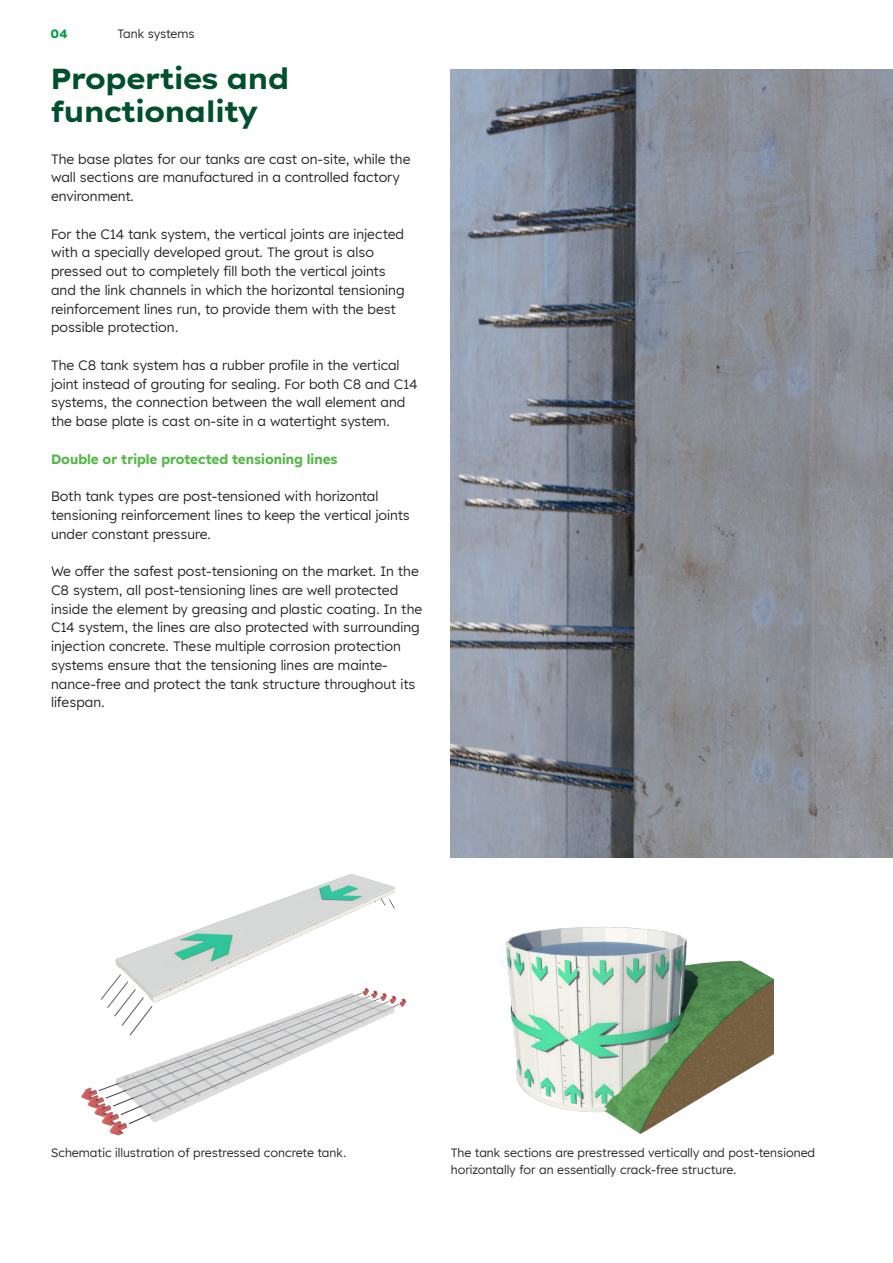
<style>
.page{position:relative;width:893px;height:1263px;background:#fff}
.page>*{position:absolute;margin:0;border:0;box-sizing:border-box;transform-origin:0 0}
.t1{font:700 28.8px/33.2px "Lexend Exa HM";color:#004f2f}
.t2{font:13.5px/18.8px "Lexend HM";color:#231f20}
.t3{font:700 13.5px "Lexend HM";color:#55b94a}
.t4{font:12px/16.5px "Lexend HM";color:#231f20}
.t5{font:12px "Lexend HM";letter-spacing:-.02em;color:#231f20}
.t6{font:700 12px "Lexend HM";color:#009d48}
</style>
<div class="page">
<img style="left:81px;top:1036px;width:261px;height:100px">
<img style="left:100px;top:874px;width:307px;height:162px">
<img style="left:505px;top:927px;width:269px;height:207px">
<img style="left:451px;top:70px;width:442px;height:787px">
<p class="t6" style="left:51px;top:24px;width:18px">04</p>
<p class="t5" style="left:118px;top:25px;width:79px">Tank systems</p>
<h1 class="t1" style="left:51px;top:60px;width:240px">Properties and functionality</h1>
<p class="t2" style="left:51px;top:149px;width:361px">The base plates for our tanks are cast on-site, while the wall sections are manufactured in a controlled factory environment.</p>
<p class="t2" style="left:51px;top:224px;width:355px">For the C14 tank system, the vertical joints are injected with a specially developed grout. The grout is also pressed out to completely fill both the vertical joints and the link channels in which the horizontal tensioning reinforcement lines run, to provide them with the best possible protection.</p>
<p class="t2" style="left:51px;top:355px;width:368px">The C8 tank system has a rubber profile in the vertical joint instead of grouting for sealing. For both C8 and C14 systems, the connection between the wall element and the base plate is cast on-site in a watertight system.</p>
<p class="t3" style="left:51px;top:448px;width:288px">Double or triple protected tensioning lines</p>
<p class="t2" style="left:51px;top:486px;width:360px">Both tank types are post-tensioned with horizontal tensioning reinforcement lines to keep the vertical joints under constant pressure.</p>
<p class="t2" style="left:51px;top:561px;width:373px">We offer the safest post-tensioning on the market. In the C8 system, all post-tensioning lines are well protected inside the element by greasing and plastic coating. In the C14 system, the lines are also protected with surrounding injection concrete. These multiple corrosion protection systems ensure that the tensioning lines are mainte&shy;nance-free and protect the tank structure throughout its lifespan.</p>
<p class="t4" style="left:51px;top:1144px;width:297px">Schematic illustration of prestressed concrete tank.</p>
<p class="t4" style="left:451px;top:1144px;width:366px">The tank sections are prestressed vertically and post-tensioned horizontally for an essentially crack-free structure.</p>
</div>
